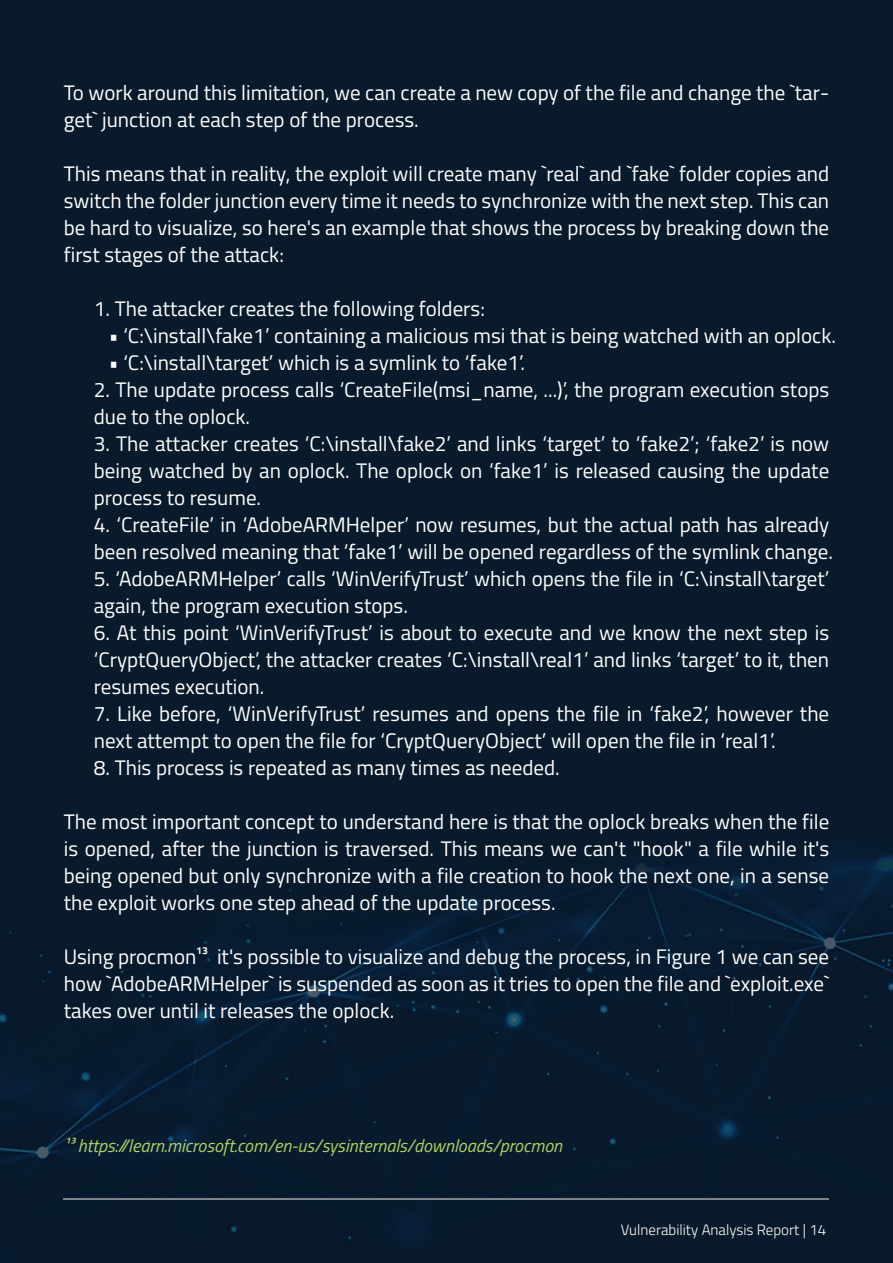
<style>
.page{position:relative;width:893px;height:1263px;background:#091a2c}
.page>*{position:absolute;margin:0;border:0;box-sizing:border-box;transform-origin:0 0}
.t1{font:21px/27px "Titillium Web";color:#fff}
.t2{font:italic 18px "Titillium Web";color:#add461}
.t3{font:300 15px "Titillium Web";color:#fff}
</style>
<div class="page">
<hr style="left:64px;top:1198px;width:765px;height:2px;background:#7c858c">
<p class="t1" style="left:64px;top:78px;width:767px">To work around this limitation, we can create a new copy of the file and change the `tar&shy;get` junction at each step of the process.</p>
<p class="t1" style="left:64px;top:159px;width:767px;text-align:justify">This means that in reality, the exploit will create many `real` and `fake` folder copies and switch the folder junction every time it needs to synchronize with the next step. This can be hard to visualize, so here's an example that shows the process by breaking down the first stages of the attack:</p>
<p class="t1" style="left:94px;top:294px;width:393px">1. The attacker creates the following folders:</p>
<p class="t1" style="left:109px;top:321px;width:729px">• ‘C:\install\fake1’ containing a malicious msi that is being watched with an oplock.</p>
<p class="t1" style="left:109px;top:348px;width:418px">• ‘C:\install\target’ which is a symlink to ‘fake1’.</p>
<p class="t1" style="left:94px;top:375px;width:737px">2. The update process calls ‘CreateFile(msi_name, ...)’, the program execution stops due to the oplock.</p>
<p class="t1" style="left:94px;top:429px;width:737px;text-align:justify">3. The attacker creates ‘C:\install\fake2’ and links ‘target’ to ‘fake2’; ‘fake2’ is now being watched by an oplock. The oplock on ‘fake1’ is released causing the update process to resume.</p>
<p class="t1" style="left:94px;top:510px;width:741px">4. ‘CreateFile’ in ‘AdobeARMHelper’ now resumes, but the actual path has already been resolved meaning that ‘fake1’ will be opened regardless of the symlink change.</p>
<p class="t1" style="left:94px;top:564px;width:737px">5. ‘AdobeARMHelper’ calls ‘WinVerifyTrust’ which opens the file in ‘C:\install\target’ again, the program execution stops.</p>
<p class="t1" style="left:94px;top:618px;width:737px;text-align:justify">6. At this point ‘WinVerifyTrust’ is about to execute and we know the next step is ‘CryptQueryObject’, the attacker creates ‘C:\install\real1’ and links ‘target’ to it, then resumes execution.</p>
<p class="t1" style="left:94px;top:699px;width:737px">7. Like before, ‘WinVerifyTrust’ resumes and opens the file in ‘fake2’, however the next attempt to open the file for ‘CryptQueryObject’ will open the file in ‘real1’.</p>
<p class="t1" style="left:94px;top:753px;width:467px">8. This process is repeated as many times as needed.</p>
<p class="t1" style="left:64px;top:807px;width:767px;text-align:justify">The most important concept to understand here is that the oplock breaks when the file is opened, after the junction is traversed. This means we can't "hook" a file while it's being opened but only synchronize with a file creation to hook the next one, in a sense the exploit works one step ahead of the update process.</p>
<p class="t1" style="left:64px;top:942px;width:767px;text-align:justify">Using procmon¹³ it's possible to visualize and debug the process, in Figure 1 we can see how `AdobeARMHelper` is suspended as soon as it tries to open the file and `exploit.exe` takes over until it releases the oplock.</p>
<p class="t2" style="left:64px;top:1132px;width:500px">¹³ https://learn.microsoft.com/en-us/sysinternals/downloads/procmon</p>
<p class="t3" style="left:621px;top:1219px;width:207px">Vulnerability Analysis Report | 14</p>
</div>
